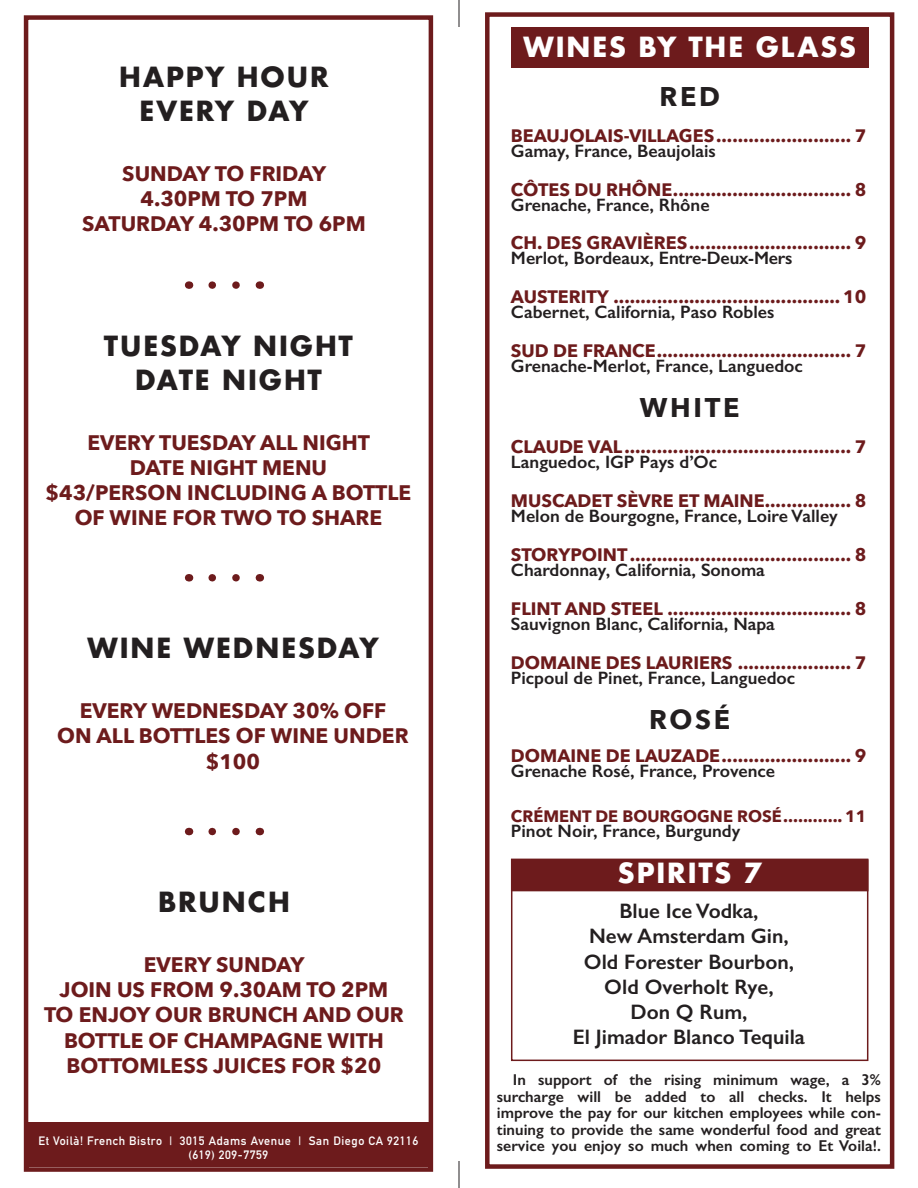
<style>
.page{position:relative;width:918px;height:1188px;background:#fff}
.page>*{position:absolute;margin:0;border:0;box-sizing:border-box;transform-origin:0 0}
.t1{font:700 27px "Futura";letter-spacing:.05em;color:#231f20}
.t2{font:700 27px "Futura";letter-spacing:.05em;color:#fff}
.Drink_Name{font:700 27px "Avenir Next";letter-spacing:.1em;color:#231f20}
.Drink_Name-2{font:700 21px/25.2px "Avenir Next";color:#6d1b1c;text-align:center}
.t3{font:600 21px "Gill Sans";color:#231f20}
.Drink_Name-3{font:700 18px "Avenir Next";color:#6d1b1c}
.DISH-DESCIPTION{font:600 18px "Gill Sans";color:#231f20}
.Drink_Name-4{font:700 16.5px "Avenir Next";color:#6d1b1c}
.Head_1{font:600 15.75px/16.5px "Gill Sans";color:#231f20;text-align:justify}
.t4{font:700 12px "DIN Alternate";letter-spacing:.05em;color:#fff}
</style>
<div class="page">
<div style="left:24px;top:15px;width:409px;height:1157px;border:4px solid #6d1b1c"></div>
<svg style="left:459px;top:0;width:1px;height:27px"></svg>
<svg style="left:459px;top:1161px;width:1px;height:27px"></svg>
<div style="left:485px;top:12px;width:409px;height:1157px;border:4px solid #6d1b1c"></div>
<div style="left:511px;top:859px;width:357px;height:202px;border:2px solid #6d1b1c"></div>
<div style="left:511px;top:27px;width:357px;height:41px;background:#6d1b1c"></div>
<div style="left:512px;top:860px;width:356px;height:31px;background:#6d1b1c"></div>
<div style="left:511px;top:859px;width:357px;height:32px;border:2px solid #6d1b1c"></div>
<svg style="left:212px;top:281px;width:28px;height:8px"></svg>
<svg style="left:212px;top:574px;width:28px;height:8px"></svg>
<svg style="left:212px;top:828px;width:28px;height:7px"></svg>
<div style="left:28px;top:1123px;width:405px;height:44px;background:#6d1b1c"></div>
<p class="t1" style="left:119px;top:57px;width:212px">HAPPY HOUR</p>
<p class="t1" style="left:139px;top:92px;width:171px">EVERY DAY</p>
<p class="Drink_Name-2" style="left:122px;top:161px;width:205px">SUNDAY TO FRIDAY</p>
<p class="Drink_Name-2" style="left:140px;top:186px;width:168px">4.30PM TO 7PM</p>
<p class="Drink_Name-2" style="left:82px;top:211px;width:285px">SATURDAY 4.30PM TO 6PM</p>
<p class="t1" style="left:104px;top:326px;width:251px">TUESDAY NIGHT</p>
<p class="t1" style="left:135px;top:360px;width:189px">DATE NIGHT</p>
<p class="Drink_Name-2" style="left:87px;top:430px;width:284px">EVERY TUESDAY ALL NIGHT</p>
<p class="Drink_Name-2" style="left:130px;top:455px;width:199px">DATE NIGHT MENU</p>
<p class="Drink_Name-2" style="left:46px;top:480px;width:367px">$43/PERSON INCLUDING A BOTTLE<br>OF WINE FOR TWO TO SHARE</p>
<p class="t1" style="left:87px;top:629px;width:293px">WINE WEDNESDAY</p>
<p class="Drink_Name-2" style="left:80px;top:698px;width:308px">EVERY WEDNESDAY 30% OFF</p>
<p class="Drink_Name-2" style="left:57px;top:723px;width:353px">ON ALL BOTTLES OF WINE UNDER $100</p>
<p class="t1" style="left:158px;top:883px;width:134px">BRUNCH</p>
<p class="Drink_Name-2" style="left:144px;top:952px;width:162px">EVERY SUNDAY</p>
<p class="Drink_Name-2" style="left:60px;top:977px;width:330px">JOIN US FROM 9.30AM TO 2PM</p>
<p class="Drink_Name-2" style="left:44px;top:1002px;width:361px">TO ENJOY OUR BRUNCH AND OUR<br>BOTTLE OF CHAMPAGNE WITH<br>BOTTOMLESS JUICES FOR $20</p>
<p class="t4" style="left:38px;top:1132px;width:381px">Et Voilà! French Bistro | 3015 Adams Avenue | San Diego CA 92116</p>
<p class="t4" style="left:188px;top:1146px;width:81px">(619) 209-7759</p>
<p class="t2" style="left:523px;top:28px;width:335px">WINES BY THE GLASS</p>
<p class="Drink_Name" style="left:659px;top:73px;width:62px">RED</p>
<p class="Drink_Name-3" style="left:511px;top:120px;width:357px">BEAUJOLAIS-VILLAGES......................... 7</p>
<p class="DISH-DESCIPTION" style="left:511px;top:140px;width:206px">Gamay, France, Beaujolais</p>
<p class="Drink_Name-3" style="left:511px;top:174px;width:357px">CÔTES DU RHÔNE................................. 8</p>
<p class="DISH-DESCIPTION" style="left:511px;top:194px;width:200px">Grenache, France, Rhône</p>
<p class="Drink_Name-3" style="left:511px;top:227px;width:357px">CH. DES GRAVIÈRES.............................. 9</p>
<p class="DISH-DESCIPTION" style="left:511px;top:247px;width:283px">Merlot, Bordeaux, Entre-Deux-Mers</p>
<p class="Drink_Name-3" style="left:511px;top:281px;width:357px">AUSTERITY .......................................... 10</p>
<p class="DISH-DESCIPTION" style="left:511px;top:301px;width:265px">Cabernet, California, Paso Robles</p>
<p class="Drink_Name-3" style="left:511px;top:335px;width:357px">SUD DE FRANCE.................................... 7</p>
<p class="DISH-DESCIPTION" style="left:511px;top:355px;width:293px">Grenache-Merlot, France, Languedoc</p>
<p class="Drink_Name" style="left:640px;top:384px;width:101px">WHITE</p>
<p class="Drink_Name-3" style="left:511px;top:431px;width:357px">CLAUDE VAL.......................................... 7</p>
<p class="DISH-DESCIPTION" style="left:511px;top:451px;width:208px">Languedoc, IGP Pays d’Oc</p>
<p class="Drink_Name-3" style="left:511px;top:485px;width:357px">MUSCADET SÈVRE ET MAINE................ 8</p>
<p class="DISH-DESCIPTION" style="left:511px;top:505px;width:328px">Melon de Bourgogne, France, Loire Valley</p>
<p class="Drink_Name-3" style="left:511px;top:539px;width:357px">STORYPOINT......................................... 8</p>
<p class="DISH-DESCIPTION" style="left:511px;top:559px;width:255px">Chardonnay, California, Sonoma</p>
<p class="Drink_Name-3" style="left:511px;top:593px;width:357px">FLINT AND STEEL .................................. 8</p>
<p class="DISH-DESCIPTION" style="left:511px;top:613px;width:266px">Sauvignon Blanc, California, Napa</p>
<p class="Drink_Name-3" style="left:511px;top:647px;width:357px">DOMAINE DES LAURIERS ..................... 7</p>
<p class="DISH-DESCIPTION" style="left:511px;top:667px;width:286px">Picpoul de Pinet, France, Languedoc</p>
<p class="Drink_Name" style="left:649px;top:696px;width:83px">ROSÉ</p>
<p class="Drink_Name-3" style="left:511px;top:740px;width:357px">DOMAINE DE LAUZADE........................ 9</p>
<p class="DISH-DESCIPTION" style="left:511px;top:760px;width:266px">Grenache Rosé, France, Provence</p>
<p class="Drink_Name-4" style="left:511px;top:801px;width:357px">CRÉMENT DE BOURGOGNE ROSÉ............11</p>
<p class="DISH-DESCIPTION" style="left:511px;top:820px;width:231px">Pinot Noir, France, Burgundy</p>
<p class="t2" style="left:618px;top:854px;width:146px">SPIRITS 7</p>
<p class="t3" style="left:619px;top:898px;width:140px">Blue Ice Vodka,</p>
<p class="t3" style="left:589px;top:924px;width:201px">New Amsterdam Gin,</p>
<p class="t3" style="left:584px;top:949px;width:211px">Old Forester Bourbon,</p>
<p class="t3" style="left:604px;top:974px;width:171px">Old Overholt Rye,</p>
<p class="t3" style="left:630px;top:999px;width:118px">Don Q Rum,</p>
<p class="t3" style="left:573px;top:1024px;width:234px">El Jimador Blanco Tequila</p>
<p class="Head_1" style="left:513px;top:1071px;width:370px">In support of the rising minimum wage, a 3%</p>
<p class="Head_1" style="left:497px;top:1088px;width:386px">surcharge will be added to all checks. It helps</p>
<p class="Head_1" style="left:497px;top:1104px;width:385px">improve the pay for our kitchen employees while con&shy;tinuing to provide the same wonderful food and great service you enjoy so much when coming to Et Voila!.</p>
</div>
